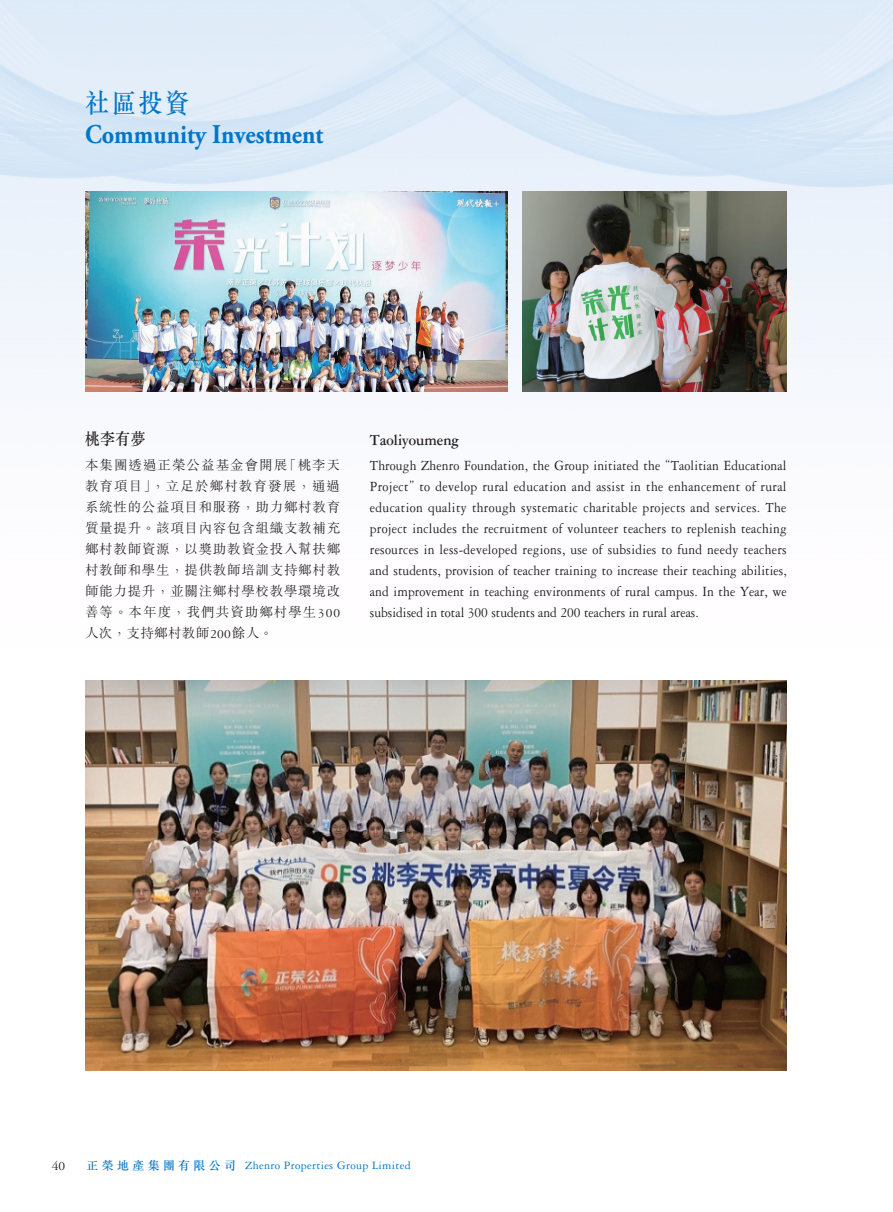
<style>
.page{position:relative;width:893px;height:1212px;background:#fff}
.page>*{position:absolute;margin:0;border:0;box-sizing:border-box;transform-origin:0 0}
.t1{font:700 27px "Adobe Garamond Pro";color:#0076c8;scale:.9 1}
.t2{font:500 27px "M Sung HK";color:#0076c8;scale:.9 1}
.t3{font:700 16.5px "Garamond 3 LT Std";color:#231f20;scale:.9 1}
.t4{font:500 16.5px "M Sung HK";color:#231f20;scale:.9 1}
.t5{font:15px/21px "Garamond 3 LT Std";color:#231f20;text-align:justify;scale:.9 1}
.t6{font:300 13.5px/21px "M Sung HK";letter-spacing:.055em;color:#231f20;text-align:justify}
.t7{font:13.5px "Garamond 3 LT Std";color:#231f20}
.t8{font:12px "Garamond 3 LT Std";letter-spacing:.025em;color:#0076c8}
.s1{font-family:"Garamond 3 LT Std";font-weight:400}
.s2{font-family:"M Sung HK";font-weight:500}
</style>
<div class="page">
<img style="left:0;top:0;width:892px;height:1071px">
<img style="left:85px;top:191px;width:422px;height:201px">
<img style="left:523px;top:191px;width:264px;height:201px">
<img style="left:85px;top:680px;width:702px;height:390px">
<h1 class="t2" style="left:85px;top:85px;width:118px">社區投資</h1>
<h1 class="t1" style="left:85px;top:119px;width:266px">Community Investment</h1>
<p class="t4" style="left:85px;top:427px;width:69px">桃李有夢</p>
<p class="t6" style="left:85px;top:454px;width:257px">本集團透過正榮公益基金會開展「桃李天教育項目」，立足於鄉村教育發展，通過系統性的公益項目和服務，助力鄉村教育質量提升。該項目內容包含組織支教補充鄉村教師資源，以獎助教資金投入幫扶鄉村教師和學生，提供教師培訓支持鄉村教師能力提升，並關注鄉村學校教學環境改善等。本年度，我們共資助鄉村學生<span class="s1">300</span>人次，支持鄉村教師<span class="s1">200</span>餘人。</p>
<p class="t3" style="left:370px;top:431px;width:101px">Taoliyoumeng</p>
<p class="t5" style="left:370px;top:455px;width:465px">Through Zhenro Foundation, the Group initiated the “Taolitian Educational Project” to develop rural education and assist in the enhancement of rural education quality through systematic charitable projects and services. The project includes the recruitment of volunteer teachers to replenish teaching resources in less-developed regions, use of subsidies to fund needy teachers and students, provision of teacher training to increase their teaching abilities, and improvement in teaching environments of rural campus. In the Year, we subsidised in total 300 students and 200 teachers in rural areas.</p>
<p class="t7" style="left:52px;top:1158px;width:15px">40</p>
<p class="t8" style="left:87px;top:1159px;width:326px"><span class="s2">正榮地產集團有限公司</span> Zhenro Properties Group Limited</p>
</div>
